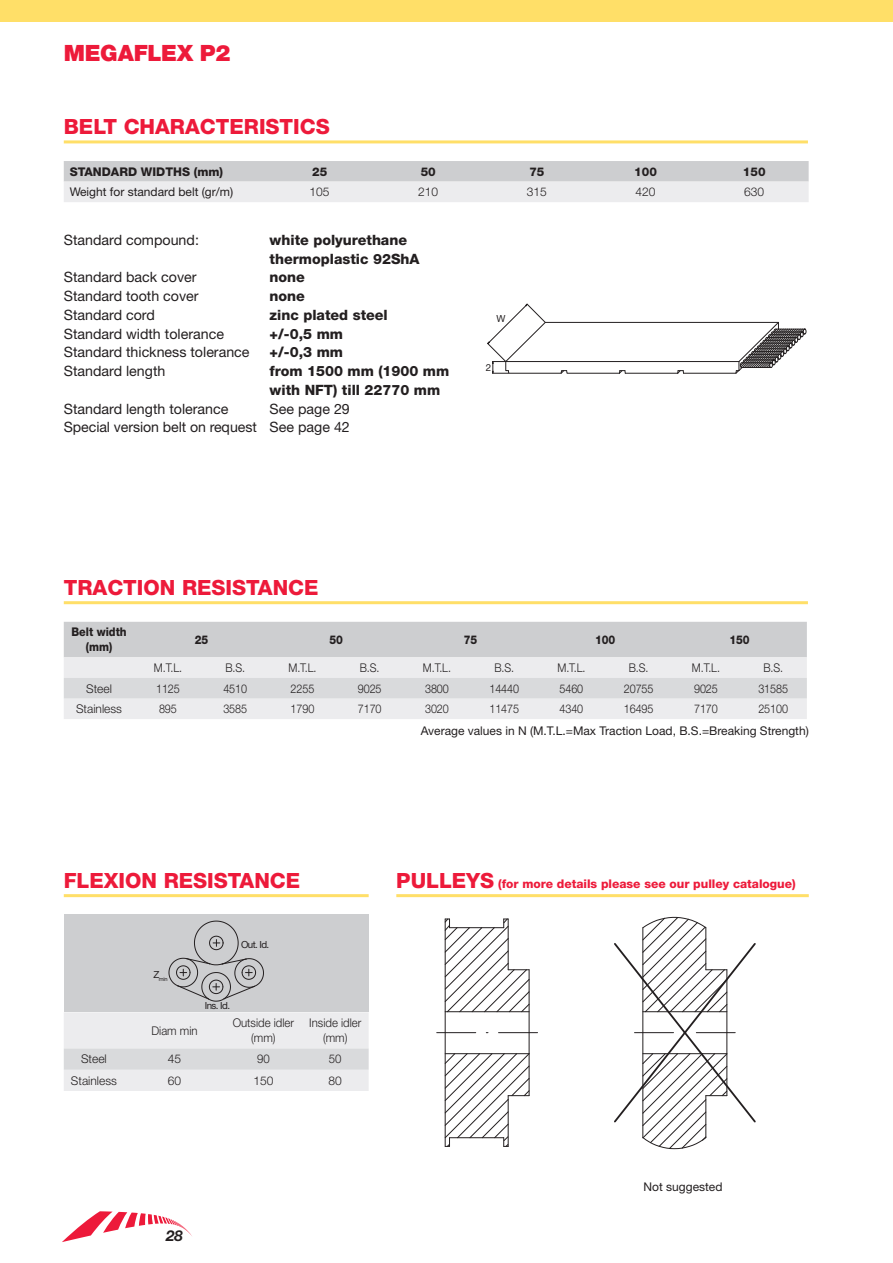
<style>
.page{position:relative;width:893px;height:1263px;background:#fff}
.page>*{position:absolute;margin:0;border:0;box-sizing:border-box;transform-origin:0 0}
.t1{font:900 22.5px "Helvetica Neue LT Std";letter-spacing:-.01em;color:#ed1a3a}
.t2{font:800 21px "Helvetica Neue LT Std";color:#ed1a3a}
.t3{font:italic 700 15px "Helvetica Neue LT Std";color:#231f20}
.t4{font:14.25px/18.8px "Helvetica Neue LT Std";color:#231f20}
.t5{font:800 14.25px/18.8px "Helvetica Neue LT Std";color:#231f20}
.t6{font:300 12px "Helvetica Neue LT Std";color:#231f20;scale:.9 1}
.t7{font:12px "Helvetica Neue LT Std";color:#231f20}
.t8{font:300 12px "Helvetica Neue LT Std";color:#231f20}
.t9{font:800 12px "Helvetica Neue LT Std";color:#ed1a3a}
.t10{font:300 12px/15px "Helvetica Neue LT Std";color:#231f20;text-align:center;scale:.95 1}
.t11{font:800 12px "Helvetica Neue LT Std";color:#231f20}
.t12{font:800 12px/15px "Helvetica Neue LT Std";color:#231f20;text-align:center;scale:.9 1}
.t13{font:9.75px "Helvetica Neue LT Std";letter-spacing:-.06em;color:#231f20}
.t14{font:5.7px "Helvetica Neue LT Std";color:#231f20}
.s1{font-size:21px}
</style>
<div class="page">
<hr style="left:64px;top:140px;width:744px;height:3px;background:#ffdf68">
<svg style="left:64px;top:161px;width:745px;height:41px;background:#dcdddf"></svg>
<div style="left:64px;top:622px;width:743px;height:35px;background:#cdced0"></div>
<div style="left:64px;top:657px;width:743px;height:62px;background:#ececee"></div>
<div style="left:64px;top:678px;width:743px;height:20px;background:#d9dadc"></div>
<div style="left:64px;top:914px;width:305px;height:98px;background:#cdced0"></div>
<svg style="left:64px;top:1012px;width:305px;height:79px;background:#e7e7e9"></svg>
<svg style="left:169px;top:921px;width:95px;height:80px"></svg>
<hr style="left:64px;top:601px;width:744px;height:3px;background:#ffdf68">
<hr style="left:64px;top:894px;width:305px;height:3px;background:#ffdf68">
<hr style="left:396px;top:894px;width:413px;height:3px;background:#ffdf68">
<svg style="left:487px;top:303px;width:319px;height:71px"></svg>
<hr style="left:445px;top:919px;width:1px;height:114px;background:#231f20">
<hr style="left:529px;top:970px;width:1px;height:63px;background:#231f20">
<hr style="left:437px;top:1032px;width:39px;height:1px;background:#231f20">
<hr style="left:498px;top:1032px;width:40px;height:1px;background:#231f20">
<hr style="left:445px;top:1033px;width:1px;height:113px;background:#231f20">
<hr style="left:529px;top:1033px;width:1px;height:63px;background:#231f20">
<svg style="left:614px;top:917px;width:142px;height:232px"></svg>
<svg style="left:445px;top:918px;width:84px;height:94px"></svg>
<svg style="left:445px;top:1053px;width:84px;height:94px"></svg>
<div style="left:0;top:0;width:893px;height:21px;background:#ffdf68"></div>
<svg style="left:62px;top:1211px;width:130px;height:31px"></svg>
<h1 class="t1" style="left:64px;top:39px;width:168px">MEGAFLEX P2</h1>
<h2 class="t2" style="left:64px;top:114px;width:268px">BELT CHARACTERISTICS</h2>
<p class="t11" style="left:70px;top:164px;width:155px">STANDARD WIDTHS (mm)</p>
<p class="t11" style="left:312px;top:164px;width:17px">25</p>
<p class="t11" style="left:421px;top:164px;width:17px">50</p>
<p class="t11" style="left:529px;top:164px;width:17px">75</p>
<p class="t11" style="left:634px;top:164px;width:24px">100</p>
<p class="t11" style="left:743px;top:164px;width:24px">150</p>
<p class="t7" style="left:70px;top:185px;width:165px">Weight for standard belt (gr/m)</p>
<p class="t8" style="left:310px;top:185px;width:22px">105</p>
<p class="t8" style="left:418px;top:185px;width:22px">210</p>
<p class="t8" style="left:527px;top:185px;width:22px">315</p>
<p class="t8" style="left:636px;top:185px;width:22px">420</p>
<p class="t8" style="left:744px;top:185px;width:22px">630</p>
<p class="t4" style="left:64px;top:230px;width:137px">Standard compound:</p>
<p class="t4" style="left:64px;top:268px;width:187px">Standard back cover<br>Standard tooth cover<br>Standard cord<br>Standard width tolerance<br>Standard thickness tolerance<br>Standard length</p>
<p class="t4" style="left:64px;top:399px;width:195px">Standard length tolerance<br>Special version belt on request</p>
<p class="t5" style="left:270px;top:230px;width:181px">white polyurethane thermoplastic 92ShA none<br>none<br>zinc plated steel<br>+/-0,5 mm<br>+/-0,3 mm<br>from 1500 mm (1900 mm with NFT) till 22770 mm</p>
<p class="t4" style="left:270px;top:399px;width:82px">See page 29<br>See page 42</p>
<p class="t13" style="left:497px;top:313px;width:11px">W</p>
<p class="t13" style="left:486px;top:362px;width:7px">2</p>
<h2 class="t2" style="left:64px;top:575px;width:256px">TRACTION RESISTANCE</h2>
<p class="t12" style="left:71px;top:624px;width:63px">Belt width (mm)</p>
<p class="t12" style="left:195px;top:632px;width:16px">25</p>
<p class="t12" style="left:329px;top:632px;width:16px">50</p>
<p class="t12" style="left:464px;top:632px;width:16px">75</p>
<p class="t12" style="left:595px;top:632px;width:24px">100</p>
<p class="t12" style="left:729px;top:632px;width:24px">150</p>
<p class="t6" style="left:154px;top:660px;width:33px">M.T.L.</p>
<p class="t6" style="left:225px;top:660px;width:23px">B.S.</p>
<p class="t6" style="left:288px;top:660px;width:33px">M.T.L.</p>
<p class="t6" style="left:360px;top:660px;width:23px">B.S.</p>
<p class="t6" style="left:423px;top:660px;width:33px">M.T.L.</p>
<p class="t6" style="left:494px;top:660px;width:23px">B.S.</p>
<p class="t6" style="left:557px;top:660px;width:33px">M.T.L.</p>
<p class="t6" style="left:629px;top:660px;width:23px">B.S.</p>
<p class="t6" style="left:692px;top:660px;width:33px">M.T.L.</p>
<p class="t6" style="left:763px;top:660px;width:23px">B.S.</p>
<p class="t8" style="left:86px;top:681px;width:27px">Steel</p>
<p class="t6" style="left:156px;top:681px;width:28px">1125</p>
<p class="t6" style="left:223px;top:681px;width:28px">4510</p>
<p class="t6" style="left:291px;top:681px;width:28px">2255</p>
<p class="t6" style="left:358px;top:681px;width:28px">9025</p>
<p class="t6" style="left:425px;top:681px;width:28px">3800</p>
<p class="t6" style="left:489px;top:681px;width:34px">14440</p>
<p class="t6" style="left:560px;top:681px;width:28px">5460</p>
<p class="t6" style="left:624px;top:681px;width:34px">20755</p>
<p class="t6" style="left:694px;top:681px;width:28px">9025</p>
<p class="t6" style="left:758px;top:681px;width:34px">31585</p>
<p class="t8" style="left:76px;top:701px;width:47px">Stainless</p>
<p class="t6" style="left:159px;top:701px;width:21px">895</p>
<p class="t6" style="left:223px;top:701px;width:28px">3585</p>
<p class="t6" style="left:291px;top:701px;width:28px">1790</p>
<p class="t6" style="left:358px;top:701px;width:28px">7170</p>
<p class="t6" style="left:425px;top:701px;width:28px">3020</p>
<p class="t6" style="left:489px;top:701px;width:34px">11475</p>
<p class="t6" style="left:560px;top:701px;width:28px">4340</p>
<p class="t6" style="left:624px;top:701px;width:34px">16495</p>
<p class="t6" style="left:694px;top:701px;width:28px">7170</p>
<p class="t6" style="left:758px;top:701px;width:34px">25100</p>
<p class="t7" style="left:421px;top:724px;width:390px">Average values in N (M.T.L.=Max Traction Load, B.S.=Breaking Strength)</p>
<h2 class="t2" style="left:64px;top:868px;width:238px">FLEXION RESISTANCE</h2>
<p class="t9" style="left:396px;top:876px;width:401px"><span class="s1">PULLEYS</span> (for more details please see our pulley catalogue)</p>
<p class="t14" style="left:154px;top:976px;width:15px"><sup>Z</sup>min</p>
<p class="t13" style="left:241px;top:939px;width:30px">Out. Id.</p>
<p class="t13" style="left:205px;top:999px;width:27px">Ins. Id.</p>
<p class="t10" style="left:151px;top:1023px;width:50px">Diam min</p>
<p class="t10" style="left:233px;top:1015px;width:66px">Outside idler (mm)</p>
<p class="t10" style="left:309px;top:1015px;width:56px">Inside idler (mm)</p>
<p class="t8" style="left:81px;top:1052px;width:27px">Steel</p>
<p class="t8" style="left:168px;top:1052px;width:15px">45</p>
<p class="t10" style="left:257px;top:1051px;width:15px">90</p>
<p class="t10" style="left:329px;top:1051px;width:15px">50</p>
<p class="t8" style="left:71px;top:1073px;width:47px">Stainless</p>
<p class="t8" style="left:168px;top:1073px;width:15px">60</p>
<p class="t8" style="left:253px;top:1073px;width:22px">150</p>
<p class="t8" style="left:329px;top:1073px;width:15px">80</p>
<p class="t3" style="left:166px;top:1226px;width:18px">28</p>
<p class="t7" style="left:644px;top:1179px;width:80px">Not suggested</p>
</div>
